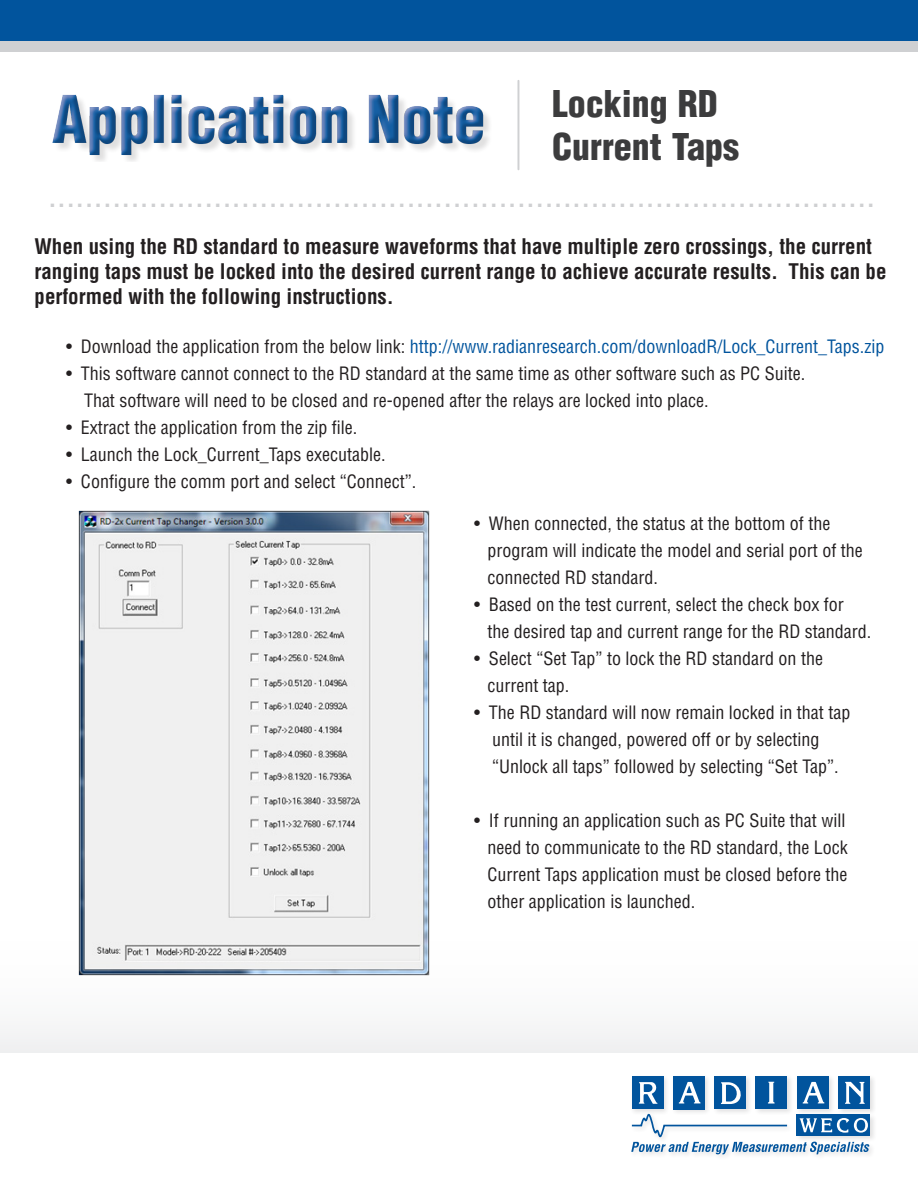
<style>
.page{position:relative;width:918px;height:1188px;background:#fff}
.page>*{position:absolute;margin:0;border:0;box-sizing:border-box;transform-origin:0 0}
.t1{font:900 condensed 36px/42.9px "Helvetica";color:#3c3c3d}
.t2{font:31.5px "Helvetica";color:#cfd0d2}
.t3{font:700 condensed 21px/25.2px "Helvetica";color:#231f20}
.t4{font:condensed 18px/27px "Helvetica";color:#231f20}
.t5{font:condensed 18px "Helvetica";color:#01549d}
.s1{color:#231f20}
</style>
<div class="page">
<div style="left:0;top:912px;width:918px;height:141px;background:#fbfbfb"></div>
<div style="left:0;top:0;width:918px;height:42px;background:#01549d"></div>
<div style="left:0;top:41px;width:918px;height:10px;background:#cfd0d2"></div>
<div style="left:629px;top:1074px;width:248px;height:87px;background:#231f20;opacity:.14"></div>
<div style="left:756px;top:1076px;width:31px;height:33px;background:#01549d"></div>
<svg style="left:768px;top:1082px;width:7px;height:22px"></svg>
<div style="left:838px;top:1076px;width:32px;height:33px;background:#01549d"></div>
<svg style="left:845px;top:1082px;width:20px;height:22px"></svg>
<div style="left:797px;top:1076px;width:32px;height:33px;background:#01549d"></div>
<svg style="left:803px;top:1082px;width:21px;height:21px"></svg>
<div style="left:714px;top:1076px;width:32px;height:33px;background:#01549d"></div>
<svg style="left:721px;top:1082px;width:20px;height:22px"></svg>
<div style="left:673px;top:1076px;width:32px;height:33px;background:#01549d"></div>
<svg style="left:679px;top:1082px;width:22px;height:22px"></svg>
<div style="left:632px;top:1076px;width:31px;height:33px;background:#01549d"></div>
<svg style="left:639px;top:1082px;width:19px;height:22px"></svg>
<svg style="left:631px;top:1113px;width:239px;height:41px"></svg>
<hr style="left:517px;top:81px;width:2px;height:88px;background:#cfd0d2">
<img style="left:79px;top:511px;width:350px;height:465px">
<img style="left:52px;top:94px;width:437px;height:67px">
<h1 class="t1" style="left:552px;top:82px;width:189px">Locking RD<br>Current Taps</h1>
<h2 class="t2" style="left:48px;top:178px;width:829px">..........................................................................................</h2>
<p class="t3" style="left:34px;top:233px;width:854px">When using the RD standard to measure waveforms that have multiple zero crossings, the current ranging taps must be locked into the desired current range to achieve accurate results. This can be performed with the following instructions.</p>
<p class="t5" style="left:66px;top:335px;width:820px"><span class="s1">• Download the application from the below link:</span> http://www.radianresearch.com/downloadR/Lock_Current_Taps.zip</p>
<p class="t4" style="left:84px;top:360px;width:723px;text-indent:-18px">• This software cannot connect to the RD standard at the same time as other software such as PC Suite.<br>That software will need to be closed and re-opened after the relays are locked into place.</p>
<p class="t4" style="left:66px;top:414px;width:293px">• Extract the application from the zip file.</p>
<p class="t4" style="left:66px;top:441px;width:321px">• Launch the Lock_Current_Taps executable.</p>
<p class="t4" style="left:66px;top:468px;width:352px">• Configure the comm port and select “Connect”.</p>
<p class="t4" style="left:488px;top:510px;width:377px;text-indent:-14px">• When connected, the status at the bottom of the program will indicate the model and serial port of the connected RD standard.</p>
<p class="t4" style="left:488px;top:591px;width:385px;text-indent:-14px">• Based on the test current, select the check box for<br>the desired tap and current range for the RD standard.</p>
<p class="t4" style="left:488px;top:645px;width:337px;text-indent:-14px">• Select “Set Tap” to lock the RD standard on the current tap.</p>
<p class="t4" style="left:492px;top:699px;width:360px;text-indent:-18px">• The RD standard will now remain locked in that tap until it is changed, powered off or by selecting “Unlock all taps” followed by selecting “Set Tap”.</p>
<p class="t4" style="left:488px;top:807px;width:362px;text-indent:-14px">• If running an application such as PC Suite that will need to communicate to the RD standard, the Lock Current Taps application must be closed before the other application is launched.</p>
</div>
